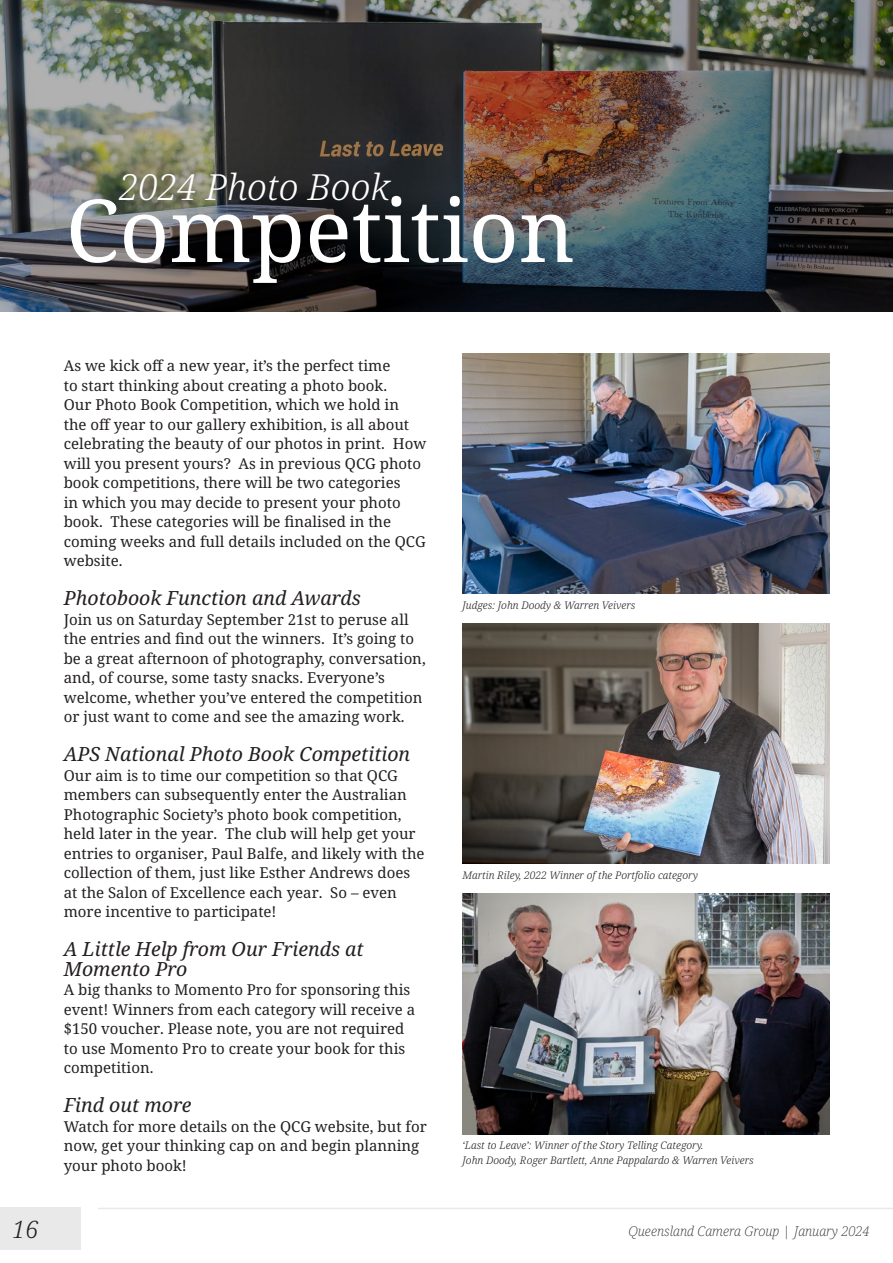
<style>
.page{position:relative;width:893px;height:1263px;background:#fff}
.page>*{position:absolute;margin:0;border:0;box-sizing:border-box;transform-origin:0 0}
.Large_Title{font:87px "Noto Serif";color:#fff}
.Small_Title{font:italic 300 36px "Noto Serif";color:#fff}
.Small_Title-2{font:italic 300 24px "Noto Serif";color:#231f20}
.Two_Columns{font:italic 19.5px/19.5px "Noto Serif";color:#231f20}
.Two_Columns-2{font:15px/19.5px "Noto Serif";color:#231f20}
.Single_Paragraph{font:italic 200 13.5px "Noto Serif";color:#231f20}
.t1{font:italic 300 10.5px "Noto Serif";color:#231f20}
</style>
<div class="page">
<img style="left:0;top:0;width:893px;height:311px">
<img style="left:462px;top:354px;width:367px;height:240px">
<img style="left:462px;top:624px;width:367px;height:240px">
<div style="left:0;top:1208px;width:81px;height:42px;background:#e8e9e8"></div>
<hr style="left:98px;top:1208px;width:795px;height:1px;background:#a2a6a5">
<img style="left:462px;top:894px;width:367px;height:240px">
<p class="Small_Title" style="left:119px;top:163px;width:273px">2024 Photo Book</p>
<p class="Large_Title" style="left:66px;top:171px;width:511px">Competition</p>
<p class="Two_Columns-2" style="left:64px;top:356px;width:364px">As we kick off a new year, it’s the perfect time<br>to start thinking about creating a photo book.<br>Our Photo Book Competition, which we hold in<br>the off year to our gallery exhibition, is all about celebrating the beauty of our photos in print. How will you present yours? As in previous QCG photo book competitions, there will be two categories<br>in which you may decide to present your photo book. These categories will be finalised in the coming weeks and full details included on the QCG website.</p>
<p class="Two_Columns" style="left:64px;top:589px;width:299px">Photobook Function and Awards</p>
<p class="Two_Columns-2" style="left:64px;top:610px;width:363px">Join us on Saturday September 21st to peruse all the entries and find out the winners. It’s going to be a great afternoon of photography, conversation, and, of course, some tasty snacks. Everyone’s welcome, whether you’ve entered the competition or just want to come and see the amazing work.</p>
<p class="Two_Columns" style="left:64px;top:745px;width:348px">APS National Photo Book Competition</p>
<p class="Two_Columns-2" style="left:64px;top:766px;width:362px">Our aim is to time our competition so that QCG members can subsequently enter the Australian Photographic Society’s photo book competition, held later in the year. The club will help get your entries to organiser, Paul Balfe, and likely with the collection of them, just like Esther Andrews does at the Salon of Excellence each year. So – even more incentive to participate!</p>
<p class="Two_Columns" style="left:64px;top:940px;width:301px">A Little Help from Our Friends at<br>Momento Pro</p>
<p class="Two_Columns-2" style="left:64px;top:980px;width:353px">A big thanks to Momento Pro for sponsoring this event! Winners from each category will receive a $150 voucher. Please note, you are not required to use Momento Pro to create your book for this competition.</p>
<p class="Two_Columns" style="left:64px;top:1096px;width:129px">Find out more</p>
<p class="Two_Columns-2" style="left:64px;top:1117px;width:365px">Watch for more details on the QCG website, but for now, get your thinking cap on and begin planning your photo book!</p>
<p class="t1" style="left:462px;top:598px;width:174px">Judges: John Doody &amp; Warren Veivers</p>
<p class="t1" style="left:462px;top:868px;width:237px">Martin Riley, 2022 Winner of the Portfolio category</p>
<p class="t1" style="left:462px;top:1138px;width:242px">‘Last to Leave’: Winner of the Story Telling Category.</p>
<p class="t1" style="left:462px;top:1153px;width:293px">John Doody, Roger Bartlett, Anne Pappalardo &amp; Warren Veivers</p>
<p class="Small_Title-2" style="left:13px;top:1213px;width:27px">16</p>
<p class="Single_Paragraph" style="left:628px;top:1222px;width:243px">Queensland Camera Group | January 2024</p>
</div>
